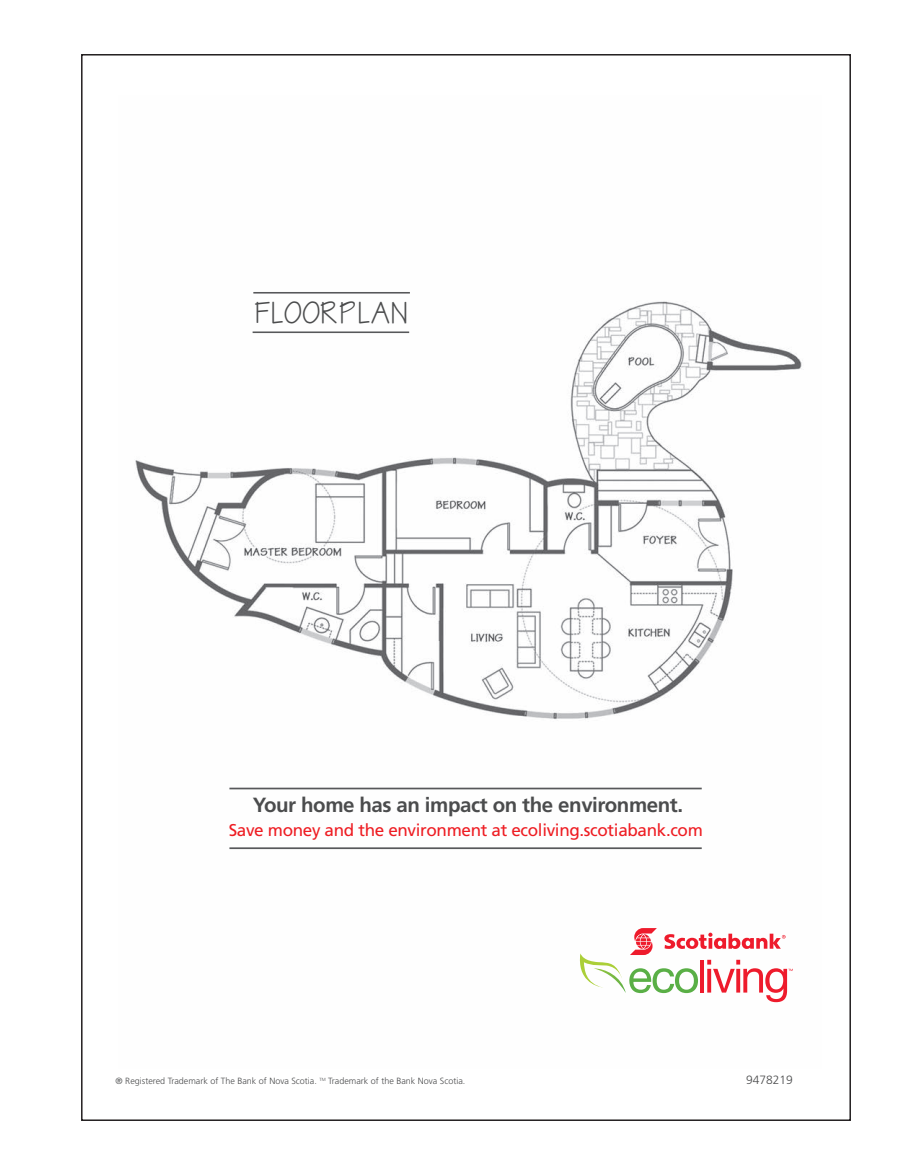
<style>
.page{position:relative;width:905px;height:1175px;background:#fff}
.page>*{position:absolute;margin:0;border:0;box-sizing:border-box;transform-origin:0 0}
.t1{font:700 32.25px "Architect";color:#4b4c4d}
.t2{font:700 20.55px "Frutiger LT Std";letter-spacing:-.02em;color:#4b4c4d}
.t3{font:17.1px "Frutiger LT Std";letter-spacing:-.02em;color:#ee1d23}
.t4{font:300 12px "Frutiger LT Std";color:#4b4c4d}
.t5{font:300 9px "Frutiger LT Std";color:#4b4c4d}
</style>
<div class="page">
<img style="left:135px;top:293px;width:668px;height:710px">
<hr style="left:229px;top:787px;width:472px;height:2px;background:#57585a">
<hr style="left:229px;top:847px;width:472px;height:2px;background:#57585a">
<svg style="left:577px;top:928px;width:215px;height:74px"></svg>
<hr style="left:253px;top:292px;width:157px;height:1px;background:#57585a">
<hr style="left:252px;top:331px;width:157px;height:2px;background:#57585a">
<h1 class="t1" style="left:254px;top:298px;width:154px">FLOORPLAN</h1>
<h2 class="t2" style="left:253px;top:792px;width:432px">Your home has an impact on the environment.</h2>
<h3 class="t3" style="left:229px;top:820px;width:475px">Save money and the environment at ecoliving.scotiabank.com</h3>
<p class="t5" style="left:116px;top:1076px;width:351px">® Registered Trademark of The Bank of Nova Scotia. <sup>TM</sup> Trademark of the Bank Nova Scotia.</p>
<h3 class="t4" style="left:746px;top:1072px;width:48px">9478219</h3>
</div>
